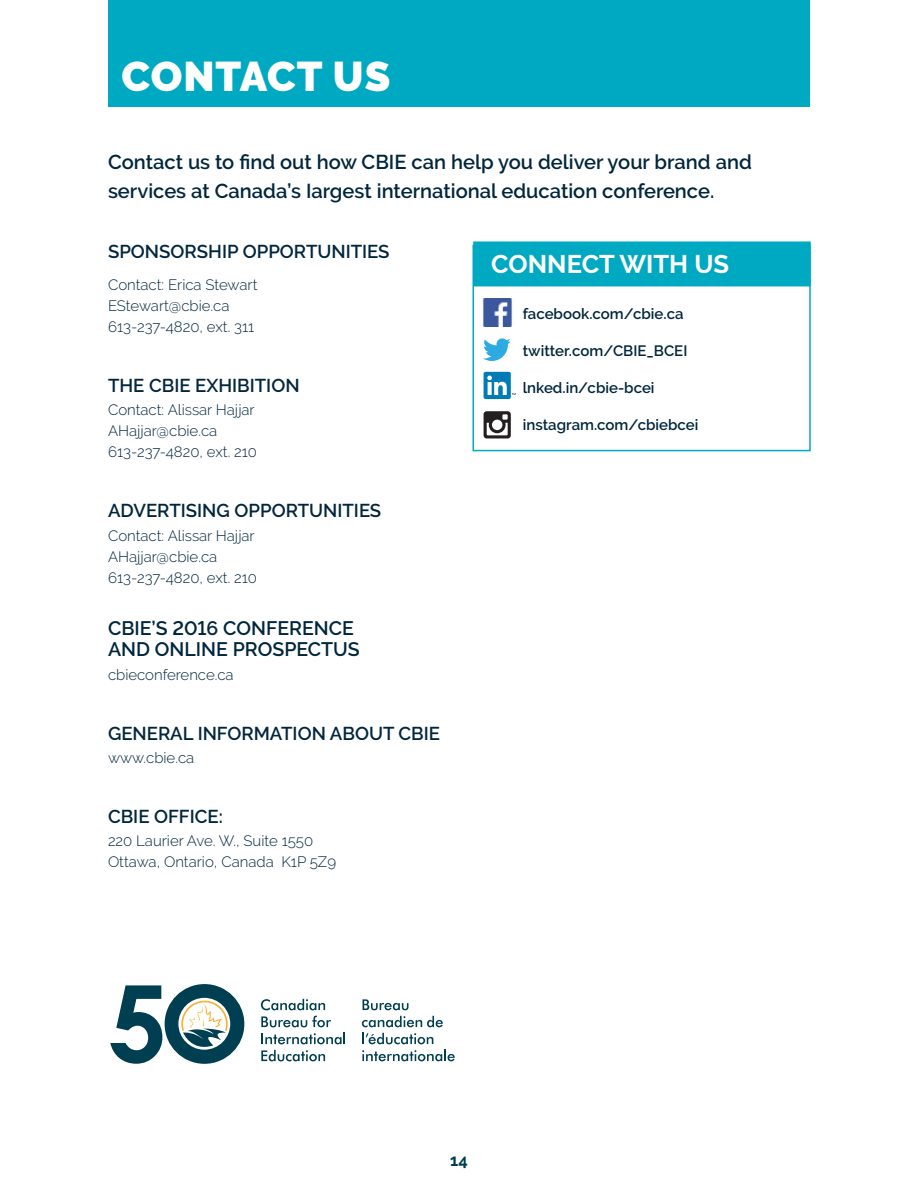
<style>
.page{position:relative;width:918px;height:1188px;background:#fff}
.page>*{position:absolute;margin:0;border:0;box-sizing:border-box;transform-origin:0 0}
.t1{font:900 41.4px "Raleway";letter-spacing:.025em;color:#fff}
.t2{font:700 25.5px "Raleway";color:#fff}
.t3{font:600 20.1px/28.5px "Raleway";color:#00263d}
.t4{font:600 19.5px/21px "Raleway";color:#00263d}
.t5{font:600 18.6px "Raleway";color:#00263d}
.t6{font:700 16.5px "Raleway";color:#003e52}
.t7{font:300 15px/21px "Raleway";color:#00263d}
.t8{font:600 15px "Raleway";color:#00263d}
</style>
<div class="page">
<div style="left:108px;top:0;width:702px;height:106px;background:#00a9c2"></div>
<svg style="left:261px;top:999px;width:64px;height:11px"></svg>
<svg style="left:261px;top:1016px;width:70px;height:11px"></svg>
<svg style="left:261px;top:1033px;width:84px;height:11px"></svg>
<svg style="left:261px;top:1050px;width:64px;height:11px"></svg>
<svg style="left:363px;top:999px;width:45px;height:11px"></svg>
<svg style="left:362px;top:1016px;width:81px;height:11px"></svg>
<svg style="left:362px;top:1033px;width:71px;height:11px"></svg>
<svg style="left:362px;top:1050px;width:93px;height:11px"></svg>
<svg style="left:110px;top:984px;width:134px;height:80px"></svg>
<div style="left:472px;top:245px;width:339px;height:206px;border:2px solid #00a9c2"></div>
<div style="left:473px;top:241px;width:338px;height:45px;background:#00a9c2"></div>
<svg style="left:484px;top:411px;width:27px;height:27px"></svg>
<div style="left:484px;top:372px;width:27px;height:27px;background:#007bb6;border-radius:2px"></div>
<svg style="left:487px;top:376px;width:29px;height:19px"></svg>
<img style="left:483px;top:299px;width:29px;height:27px">
<svg style="left:483px;top:338px;width:28px;height:23px"></svg>
<h1 class="t1" style="left:122px;top:53px;width:270px">CONTACT US</h1>
<h3 class="t3" style="left:108px;top:148px;width:645px">Contact us to find out how CBIE can help you deliver your brand and services at Canada’s Iargest international education conference.</h3>
<p class="t5" style="left:108px;top:241px;width:283px">SPONSORSHIP OPPORTUNITIES</p>
<p class="t7" style="left:108px;top:274px;width:151px">Contact: Erica Stewart<br>EStewart@cbie.ca<br>613-237-4820, ext. 311</p>
<p class="t5" style="left:108px;top:375px;width:193px">THE CBIE EXHIBITION</p>
<p class="t7" style="left:108px;top:399px;width:151px">Contact: Alissar Hajjar<br>AHajjar@cbie.ca<br>613-237-4820, ext. 210</p>
<p class="t5" style="left:108px;top:500px;width:275px">ADVERTISING OPPORTUNITIES</p>
<p class="t7" style="left:108px;top:525px;width:151px">Contact: Alissar Hajjar<br>AHajjar@cbie.ca<br>613-237-4820, ext. 210</p>
<h3 class="t4" style="left:108px;top:618px;width:253px">CBIE’S 2016 CONFERENCE<br>AND ONLINE PROSPECTUS</h3>
<p class="t7" style="left:108px;top:664px;width:127px">cbieconference.ca</p>
<p class="t5" style="left:108px;top:723px;width:334px">GENERAL INFORMATION ABOUT CBIE</p>
<p class="t7" style="left:108px;top:747px;width:88px">www.cbie.ca</p>
<p class="t5" style="left:108px;top:806px;width:116px">CBIE OFFICE:</p>
<p class="t7" style="left:108px;top:831px;width:230px">220 Laurier Ave. W., Suite 1550<br>Ottawa, Ontario, Canada K1P 5Z9</p>
<h2 class="t2" style="left:491px;top:249px;width:239px">CONNECT WITH US</h2>
<p class="t8" style="left:523px;top:305px;width:162px">facebook.com/cbie.ca</p>
<p class="t8" style="left:523px;top:342px;width:166px">twitter.com/CBIE_BCEI</p>
<p class="t8" style="left:523px;top:379px;width:133px">lnked.in/cbie-bcei</p>
<p class="t8" style="left:523px;top:416px;width:177px">instagram.com/cbiebcei</p>
<p class="t6" style="left:450px;top:1151px;width:19px">14</p>
</div>
